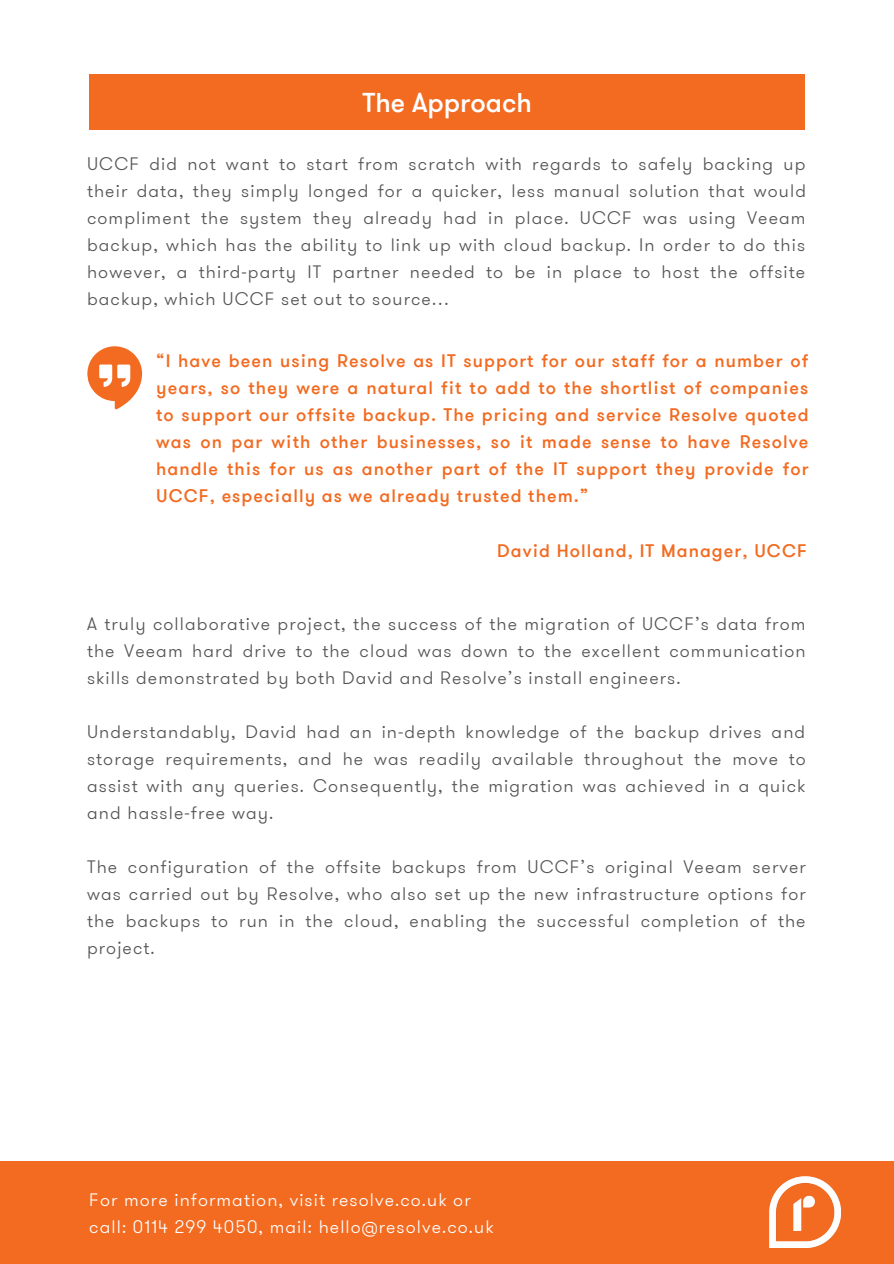
<style>
.page{position:relative;width:894px;height:1264px;background:#fff}
.page>*{position:absolute;margin:0;border:0;box-sizing:border-box;transform-origin:0 0}
.t1{font:500 27px "GT Walsheim";color:#fff}
.t2{font:300 18px/27px "GT Walsheim";letter-spacing:.06em;color:#545454;text-align:justify}
.t3{font:500 18px/27px "GT Walsheim";letter-spacing:.06em;color:#f26b21;text-align:justify}
.t4{font:300 18px "GT Walsheim";letter-spacing:.06em;color:#fff}
</style>
<div class="page">
<div style="left:90px;top:74px;width:714px;height:55px;background:#f26b21"></div>
<div style="left:0;top:1161px;width:893px;height:102px;background:#f26b21"></div>
<svg style="left:87px;top:346px;width:55px;height:63px"></svg>
<img style="left:769px;top:1176px;width:71px;height:71px">
<p class="t1" style="left:362px;top:85px;width:171px">The Approach</p>
<p class="t2" style="left:87px;top:150px;width:720px">UCCF did not want to start from scratch with regards to safely backing up their data, they simply longed for a quicker, less manual solution that would compliment the system they already had in place. UCCF was using Veeam backup, which has the ability to link up with cloud backup. In order to do this however, a third-party IT partner needed to be in place to host the offsite backup, which UCCF set out to source…</p>
<p class="t3" style="left:156px;top:347px;width:654px">“I have been using Resolve as IT support for our staff for a number of years, so they were a natural fit to add to the shortlist of companies to support our offsite backup. The pricing and service Resolve quoted was on par with other businesses, so it made sense to have Resolve handle this for us as another part of the IT support they provide for UCCF, especially as we already trusted them.”</p>
<p class="t3" style="left:497px;top:536px;width:311px">David Holland, IT Manager, UCCF</p>
<p class="t2" style="left:87px;top:609px;width:720px">A truly collaborative project, the success of the migration of UCCF’s data from the Veeam hard drive to the cloud was down to the excellent communication skills demonstrated by both David and Resolve’s install engineers.</p>
<p class="t2" style="left:87px;top:717px;width:720px">Understandably, David had an in-depth knowledge of the backup drives and storage requirements, and he was readily available throughout the move to assist with any queries. Consequently, the migration was achieved in a quick and hassle-free way.</p>
<p class="t2" style="left:87px;top:852px;width:720px">The configuration of the offsite backups from UCCF’s original Veeam server was carried out by Resolve, who also set up the new infrastructure options for the backups to run in the cloud, enabling the successful completion of the project.</p>
<p class="t4" style="left:89px;top:1187px;width:383px">For more information, visit resolve.co.uk or</p>
<p class="t4" style="left:89px;top:1214px;width:405px">call: 0114 299 4050, mail: hello@resolve.co.uk</p>
</div>
